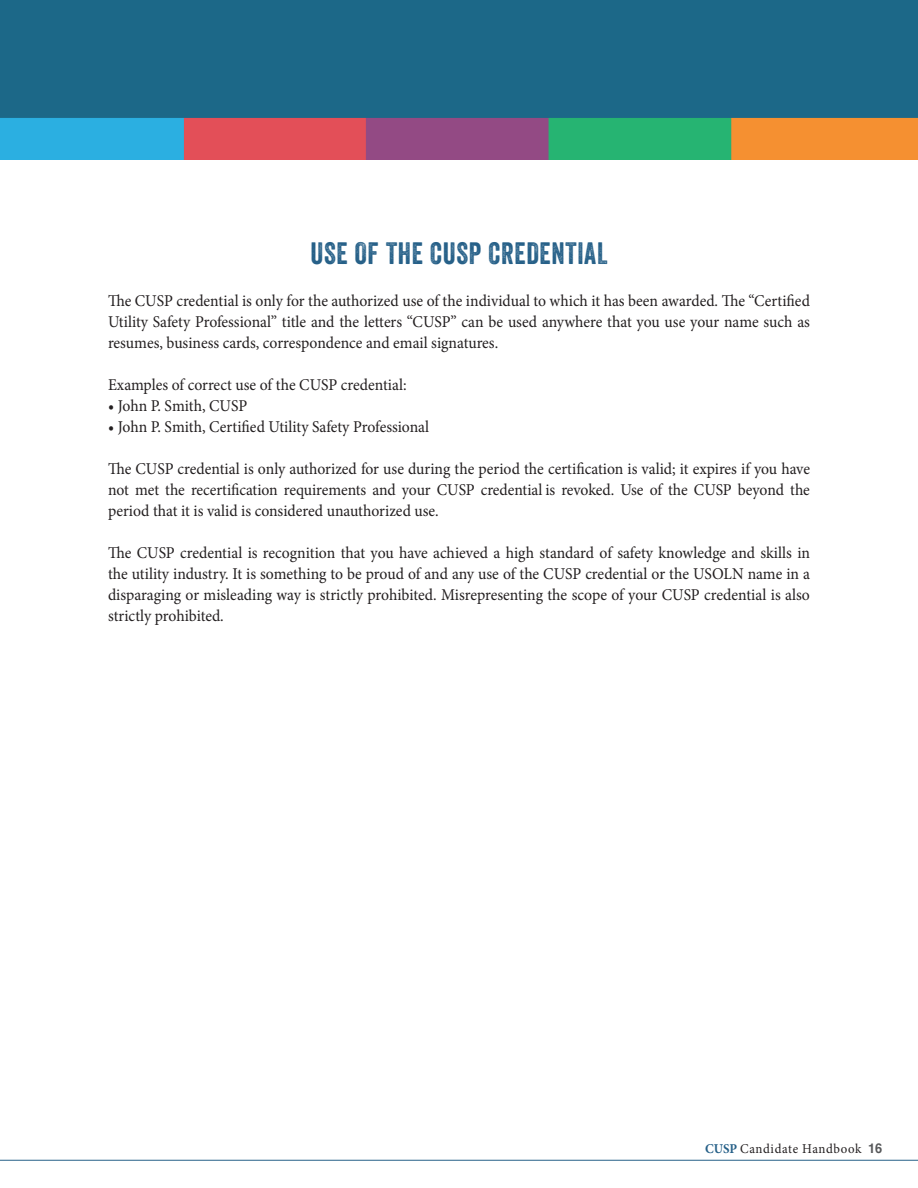
<style>
.page{position:relative;width:918px;height:1188px;background:#fff}
.page>*{position:absolute;margin:0;border:0;box-sizing:border-box;transform-origin:0 0}
.Heads{font:30px "Veneer";letter-spacing:.025em;color:#266088;scale:.95 1}
.Body_Copy{font:16.5px/21px "Minion Pro";color:#231f20;text-align:justify;scale:.95 1}
.t1{font:13.5px "Minion Pro";letter-spacing:.045em;color:#231f20;scale:.95 1}
.s1{font-weight:700;color:#266088}
.s2{font-family:"Helvetica";font-weight:700;color:#57585a}
</style>
<div class="page">
<hr style="left:0;top:1160px;width:918px;height:1px;background:#266088">
<img style="left:0;top:0;width:918px;height:160px">
<p class="Heads" style="left:310px;top:235px;width:314px">USE OF THE CUSP CREDENTIAL</p>
<p class="Body_Copy" style="left:108px;top:290px;width:740px">The CUSP credential is only for the authorized use of the individual to which it has been awarded. The “Certified Utility Safety Professional” title and the letters “CUSP” can be used anywhere that you use your name such as resumes, business cards, correspondence and email signatures.</p>
<p class="Body_Copy" style="left:108px;top:374px;width:316px">Examples of correct use of the CUSP credential:</p>
<p class="Body_Copy" style="left:108px;top:395px;width:148px">• John P. Smith, CUSP</p>
<p class="Body_Copy" style="left:108px;top:416px;width:340px">• John P. Smith, Certified Utility Safety Professional</p>
<p class="Body_Copy" style="left:108px;top:458px;width:741px">The CUSP credential is only authorized for use during the period the certification is valid; it expires if you have not met the recertification requirements and your CUSP credential is revoked. Use of the CUSP beyond the</p>
<p class="Body_Copy" style="left:108px;top:500px;width:350px">period that it is valid is considered unauthorized use.</p>
<p class="Body_Copy" style="left:108px;top:542px;width:741px">The CUSP credential is recognition that you have achieved a high standard of safety knowledge and skills in the utility industry. It is something to be proud of and any use of the CUSP credential or the USOLN name in a disparaging or misleading way is strictly prohibited. Misrepresenting the scope of your CUSP credential is also strictly prohibited.</p>
<p class="t1" style="left:705px;top:1140px;width:188px"><span class="s1">CUSP</span> Candidate Handbook <span class="s2">16</span></p>
</div>
